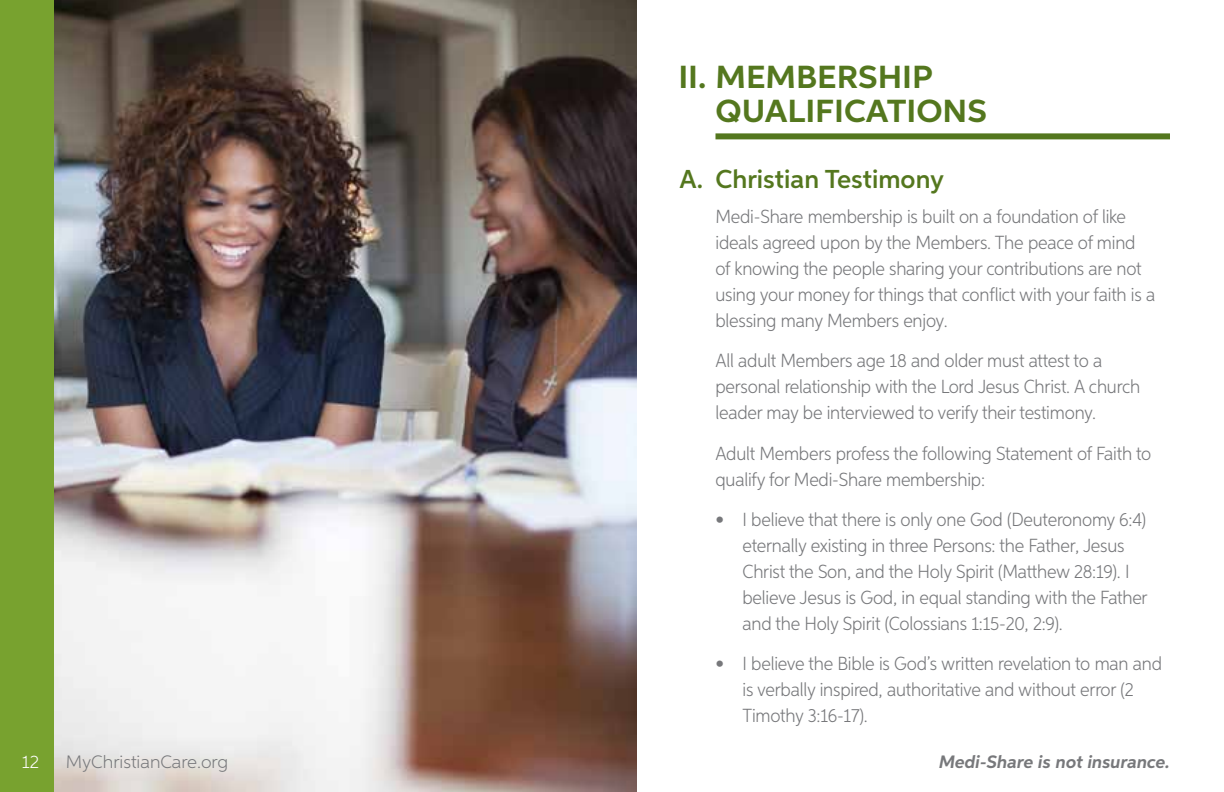
<style>
.page{position:relative;width:1224px;height:792px;background:#fff}
.page>*{position:absolute;margin:0;border:0;box-sizing:border-box;transform-origin:0 0}
.t1{font:700 32px/34px "Aspira Wide";color:#54771e}
.t2{font:600 26px "Aspira";color:#54771e}
.t3{font:300 19px/26px "Aspira Nar";letter-spacing:-.01em;color:#77787b}
.t4{font:italic 700 18px "Aspira";color:#77787b}
.t5{font:300 18px "Aspira";color:#77787b}
.t6{font:300 18px "Aspira";color:#fff}
</style>
<div class="page">
<img style="left:54px;top:0;width:582px;height:792px">
<div style="left:0;top:0;width:54px;height:792px;background:#78a22f"></div>
<div style="left:716px;top:133px;width:454px;height:6px;background:#54771e"></div>
<h1 class="t1" style="left:716px;top:60px;width:273px;text-indent:-37px">II. MEMBERSHIP<br>QUALIFICATIONS</h1>
<h2 class="t2" style="left:680px;top:163px;width:266px">A. Christian Testimony</h2>
<p class="t3" style="left:716px;top:203px;width:441px">Medi-Share membership is built on a foundation of like ideals agreed upon by the Members. The peace of mind of knowing the people sharing your contributions are not using your money for things that conflict with your faith is a blessing many Members enjoy.</p>
<p class="t3" style="left:716px;top:347px;width:426px">All adult Members age 18 and older must attest to a personal relationship with the Lord Jesus Christ. A church leader may be interviewed to verify their testimony.</p>
<p class="t3" style="left:716px;top:440px;width:437px">Adult Members profess the following Statement of Faith to qualify for Medi-Share membership:</p>
<p class="t3" style="left:742px;top:506px;width:407px;text-indent:-27px">• I believe that there is only one God (Deuteronomy 6:4) eternally existing in three Persons: the Father, Jesus Christ the Son, and the Holy Spirit (Matthew 28:19). I believe Jesus is God, in equal standing with the Father and the Holy Spirit (Colossians 1:15-20, 2:9).</p>
<p class="t3" style="left:742px;top:650px;width:421px;text-indent:-27px">• I believe the Bible is God’s written revelation to man and is verbally inspired, authoritative and without error (2<br>Timothy 3:16-17).</p>
<p class="t6" style="left:22px;top:751px;width:19px">12</p>
<p class="t5" style="left:66px;top:751px;width:164px">MyChristianCare.org</p>
<p class="t4" style="left:939px;top:751px;width:232px">Medi-Share is not insurance.</p>
</div>
